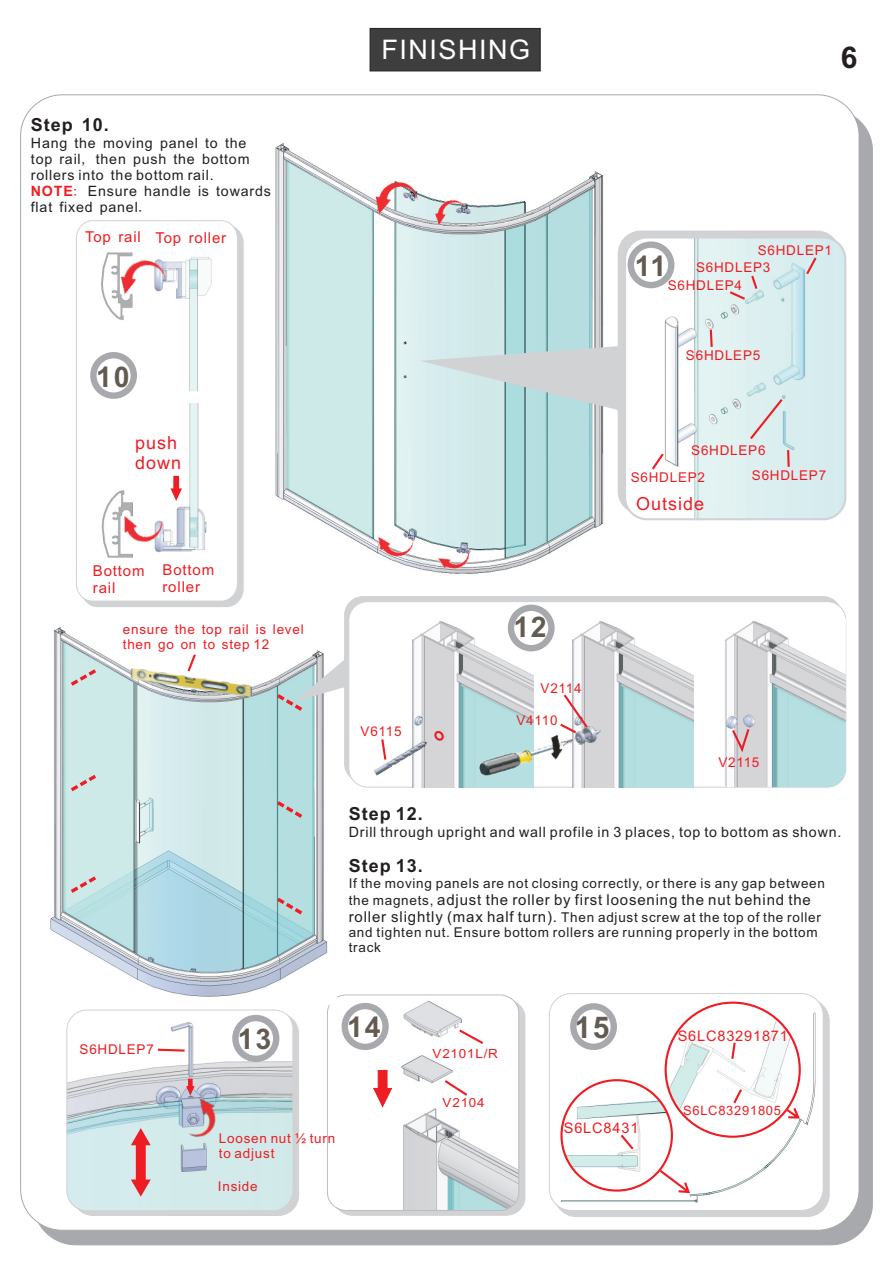
<style>
.page{position:relative;width:893px;height:1263px;background:#fff}
.page>*{position:absolute;margin:0;border:0;box-sizing:border-box;transform-origin:0 0}
.t1{font:700 30px "Arial";color:#635b52}
.t2{font:700 30px "Arial";color:#231f20}
.t3{font:700 28.5px "Arial";letter-spacing:.055em;color:#635b52}
.t4{font:27px "Arial";letter-spacing:.055em;color:#fff}
.t5{font:700 18px "Arial";letter-spacing:.055em;color:#231f20}
.t6{font:18px/20.1px "Arial";letter-spacing:.055em;color:#ee1d23}
.t7{font:15px "Arial";letter-spacing:.055em;color:#231f20}
.t8{font:15px/16.8px "Arial";letter-spacing:.055em;color:#ee1d23}
.t9{font:14.55px "Arial";letter-spacing:.055em;color:#ee1d23}
.t10{font:14.25px/15.9px "Arial";letter-spacing:.055em;color:#231f20}
.t11{font:700 14.25px "Arial";color:#ee1d23}
.t12{font:13.5px/15.3px "Arial";letter-spacing:.055em;color:#231f20}
.t13{font:13.5px/15.1px "Arial";letter-spacing:.055em;color:#ee1d23}
.t14{font:12.9px "Arial";letter-spacing:.055em;color:#ee1d23}
.t15{font:12.6px "Arial";letter-spacing:.055em;color:#ee1d23;scale:1.07 1}
.s1{font-family:"Sim Sun"}
.s2{font-family:"Kai Ti GB2312"}
.s3{font-family:"Kai Ti GB2312";font-weight:400}
.s4{font-size:13.5px}
.s5{font-size:15px}
</style>
<div class="page">
<div style="left:34px;top:109px;width:838px;height:1136px;background:#a8a9ad;border:1px solid #a8a9ad;border-radius:41px"></div>
<div style="left:20px;top:95px;width:839px;height:1135px;background:#fff;border:1px solid #a8a9ad;border-radius:41px"></div>
<div style="left:554px;top:998px;width:276px;height:219px;background:#d1d2d4;border:2px solid #d1d2d4;border-radius:22px"></div>
<div style="left:549px;top:993px;width:274px;height:217px;background:#fff;border:1px solid #d1d2d4;border-radius:22px"></div>
<img style="left:552px;top:1011px;width:269px;height:197px">
<img style="left:666px;top:1004px;width:134px;height:129px">
<img style="left:561px;top:1082px;width:111px;height:107px">
<div style="left:560px;top:1079px;width:113px;height:112px;border:2px solid #ee1d23;border-radius:50%"></div>
<svg style="left:786px;top:1108px;width:14px;height:10px"></svg>
<svg style="left:660px;top:1170px;width:30px;height:23px"></svg>
<div style="left:570px;top:1003px;width:47px;height:47px;border:6px solid #a8a9ad;border-radius:50%"></div>
<svg style="left:730px;top:1040px;width:7px;height:21px"></svg>
<svg style="left:731px;top:1087px;width:13px;height:19px"></svg>
<svg style="left:618px;top:1132px;width:18px;height:20px"></svg>
<div style="left:81px;top:225px;width:163px;height:382px;background:#d1d2d4;border:2px solid #d1d2d4;border-radius:17px"></div>
<div style="left:76px;top:221px;width:162px;height:380px;background:#fff;border:1px solid #d1d2d4;border-radius:17px"></div>
<img style="left:98px;top:252px;width:114px;height:140px">
<img style="left:101px;top:404px;width:106px;height:154px">
<img style="left:118px;top:257px;width:50px;height:39px">
<img style="left:119px;top:504px;width:48px;height:44px">
<svg style="left:170px;top:476px;width:12px;height:25px"></svg>
<div style="left:90px;top:352px;width:47px;height:47px;border:6px solid #a8a9ad;border-radius:50%"></div>
<div style="left:333px;top:999px;width:192px;height:216px;background:#d1d2d4;border:1px solid #d1d2d4;border-radius:18px"></div>
<img style="left:327px;top:995px;width:192px;height:215px;border-radius:18px">
<div style="left:327px;top:995px;width:192px;height:215px;border:1px solid #bcbdc0;border-radius:18px"></div>
<div style="left:342px;top:1003px;width:47px;height:47px;border:6px solid #a8a9ad;border-radius:50%"></div>
<svg style="left:373px;top:1070px;width:19px;height:37px"></svg>
<svg style="left:457px;top:1027px;width:29px;height:19px"></svg>
<svg style="left:442px;top:1078px;width:28px;height:20px"></svg>
<img style="left:50px;top:627px;width:286px;height:378px">
<img style="left:121px;top:627px;width:143px;height:109px">
<svg style="left:186px;top:652px;width:12px;height:22px"></svg>
<svg style="left:271px;top:797px;width:35px;height:24px"></svg>
<svg style="left:67px;top:872px;width:35px;height:24px"></svg>
<svg style="left:67px;top:665px;width:35px;height:24px"></svg>
<svg style="left:67px;top:770px;width:35px;height:24px"></svg>
<svg style="left:271px;top:627px;width:73px;height:87px"></svg>
<svg style="left:271px;top:893px;width:35px;height:25px"></svg>
<img style="left:275px;top:143px;width:329px;height:431px">
<div style="left:370px;top:28px;width:170px;height:43px;background:#3e3e3f"></div>
<img style="left:374px;top:180px;width:45px;height:34px">
<img style="left:432px;top:196px;width:39px;height:32px">
<img style="left:373px;top:522px;width:47px;height:42px">
<img style="left:433px;top:534px;width:44px;height:40px">
<svg style="left:432px;top:342px;width:186px;height:74px;background:#c9dadc"></svg>
<div style="left:618px;top:231px;width:222px;height:283px;background:#d1d2d4;border:2px solid #d1d2d4;border-radius:22px"></div>
<img style="left:625px;top:237px;width:220px;height:282px;border-radius:22px">
<div style="left:624px;top:236px;width:222px;height:284px;border:2px solid #d1d2d4;border-radius:22px"></div>
<svg style="left:804px;top:255px;width:14px;height:22px"></svg>
<svg style="left:650px;top:451px;width:16px;height:21px"></svg>
<svg style="left:748px;top:397px;width:37px;height:44px;background:#dadfe1"></svg>
<svg style="left:786px;top:448px;width:5px;height:21px"></svg>
<svg style="left:709px;top:327px;width:5px;height:22px"></svg>
<div style="left:628px;top:241px;width:46px;height:47px;border:6px solid #a8a9ad;border-radius:50%"></div>
<svg style="left:727px;top:273px;width:32px;height:29px"></svg>
<div style="left:73px;top:1013px;width:226px;height:202px;background:#d1d2d4;border:1px solid #d1d2d4;border-radius:20px"></div>
<img style="left:67px;top:1008px;width:225px;height:202px;border-radius:20px">
<img style="left:176px;top:1094px;width:50px;height:51px">
<svg style="left:131px;top:1128px;width:20px;height:69px"></svg>
<svg style="left:156px;top:1047px;width:31px;height:6px"></svg>
<svg style="left:186px;top:1079px;width:8px;height:16px"></svg>
<div style="left:232px;top:1015px;width:47px;height:47px;border:6px solid #a8a9ad;border-radius:50%"></div>
<div style="left:344px;top:596px;width:498px;height:186px;background:#d1d2d4;border:1px solid #d1d2d4;border-radius:19px"></div>
<div style="left:349px;top:601px;width:497px;height:186px;background:#fff;border:1px solid #d1d2d4;border-radius:19px"></div>
<img style="left:413px;top:614px;width:120px;height:173px">
<img style="left:725px;top:618px;width:121px;height:169px">
<svg style="left:432px;top:730px;width:14px;height:13px"></svg>
<img style="left:374px;top:738px;width:55px;height:39px">
<img style="left:572px;top:621px;width:121px;height:166px">
<img style="left:582px;top:724px;width:19px;height:24px">
<img style="left:471px;top:724px;width:111px;height:62px">
<div style="left:508px;top:605px;width:47px;height:46px;border:6px solid #a8a9ad;border-radius:50%"></div>
<svg style="left:558px;top:692px;width:32px;height:43px"></svg>
<svg style="left:730px;top:727px;width:21px;height:28px"></svg>
<div style="left:67px;top:1010px;width:227px;height:201px;border:1px solid #d1d2d4;border-radius:20px"></div>
<h3 class="t5" style="left:31px;top:118px;width:80px">Step 10.</h3>
<p class="t10" style="left:31px;top:136px;width:220px">Hang the moving panel to the top rail<span class="s1">,</span> then push the bottom rollers into the bottom rail.</p>
<p class="t10" style="left:31px;top:184px;width:241px;text-indent:57px">Ensure handle is towards flat fixed panel<span class="s2">.</span></p>
<p class="t11" style="left:31px;top:185px;width:51px">NOTE<span class="s3">:</span></p>
<p class="t8" style="left:85px;top:230px;width:143px">Top rail Top roller</p>
<h2 class="t3" style="left:96px;top:366px;width:35px">10</h2>
<h3 class="t6" style="left:135px;top:434px;width:48px">push down</h3>
<p class="t8" style="left:93px;top:564px;width:53px">Bottom rail</p>
<p class="t8" style="left:162px;top:563px;width:53px">Bottom roller</p>
<p class="t13" style="left:123px;top:623px;width:182px">ensure the top rail is level then go on to step 12</p>
<h3 class="t4" style="left:381px;top:39px;width:150px">FINISHING</h3>
<h1 class="t2" style="left:841px;top:46px;width:18px">6</h1>
<p class="t13" style="left:361px;top:725px;width:43px">V6115</p>
<h2 class="t3" style="left:513px;top:617px;width:35px">12</h2>
<p class="t13" style="left:541px;top:682px;width:43px">V2114</p>
<p class="t13" style="left:516px;top:714px;width:43px">V4110</p>
<p class="t13" style="left:758px;top:244px;width:76px">S6HDLEP1</p>
<p class="t13" style="left:696px;top:261px;width:76px">S6HDLEP3</p>
<p class="t13" style="left:668px;top:279px;width:76px">S6HDLEP4</p>
<h2 class="t3" style="left:635px;top:255px;width:33px">11</h2>
<p class="t13" style="left:686px;top:349px;width:76px">S6HDLEP5</p>
<p class="t13" style="left:691px;top:444px;width:76px">S6HDLEP6</p>
<p class="t13" style="left:631px;top:471px;width:76px">S6HDLEP2</p>
<h3 class="t6" style="left:636px;top:495px;width:70px">Outside</h3>
<p class="t13" style="left:752px;top:469px;width:76px">S6HDLEP7</p>
<p class="t13" style="left:718px;top:756px;width:43px">V2115</p>
<h3 class="t5" style="left:349px;top:807px;width:76px">Step 12.</h3>
<p class="t10" style="left:349px;top:825px;width:494px">Drill through upright and wall profile in 3 places, top to bottom as shown.</p>
<h3 class="t5" style="left:349px;top:859px;width:76px">Step 13.</h3>
<p class="t12" style="left:349px;top:877px;width:478px">If the moving panels are not closing correctly, or there is any gap between</p>
<p class="t7" style="left:349px;top:894px;width:464px"><span class="s4">the magnets,</span> adjust the roller by first loosening the nut behind the</p>
<p class="t12" style="left:349px;top:910px;width:474px"><span class="s5">roller slightly (max half turn).</span> Then adjust screw at the top of the roller and tighten nut. Ensure bottom rollers are running properly in the bottom track</p>
<p class="t13" style="left:80px;top:1043px;width:76px">S6HDLEP7</p>
<h2 class="t3" style="left:238px;top:1028px;width:35px">13</h2>
<h2 class="t3" style="left:347px;top:1016px;width:35px">14</h2>
<p class="t13" style="left:219px;top:1132px;width:118px">Loosen nut ½ turn to adjust</p>
<p class="t13" style="left:218px;top:1180px;width:41px">Inside</p>
<p class="t15" style="left:433px;top:1048px;width:63px">V2101L/R</p>
<p class="t15" style="left:443px;top:1098px;width:41px">V2104</p>
<h1 class="t1" style="left:575px;top:1016px;width:37px">15</h1>
<p class="t9" style="left:564px;top:1122px;width:76px">S6LC8431</p>
<p class="t9" style="left:678px;top:1030px;width:112px">S6LC83291871</p>
<p class="t14" style="left:683px;top:1105px;width:100px">S6LC83291805</p>
</div>
